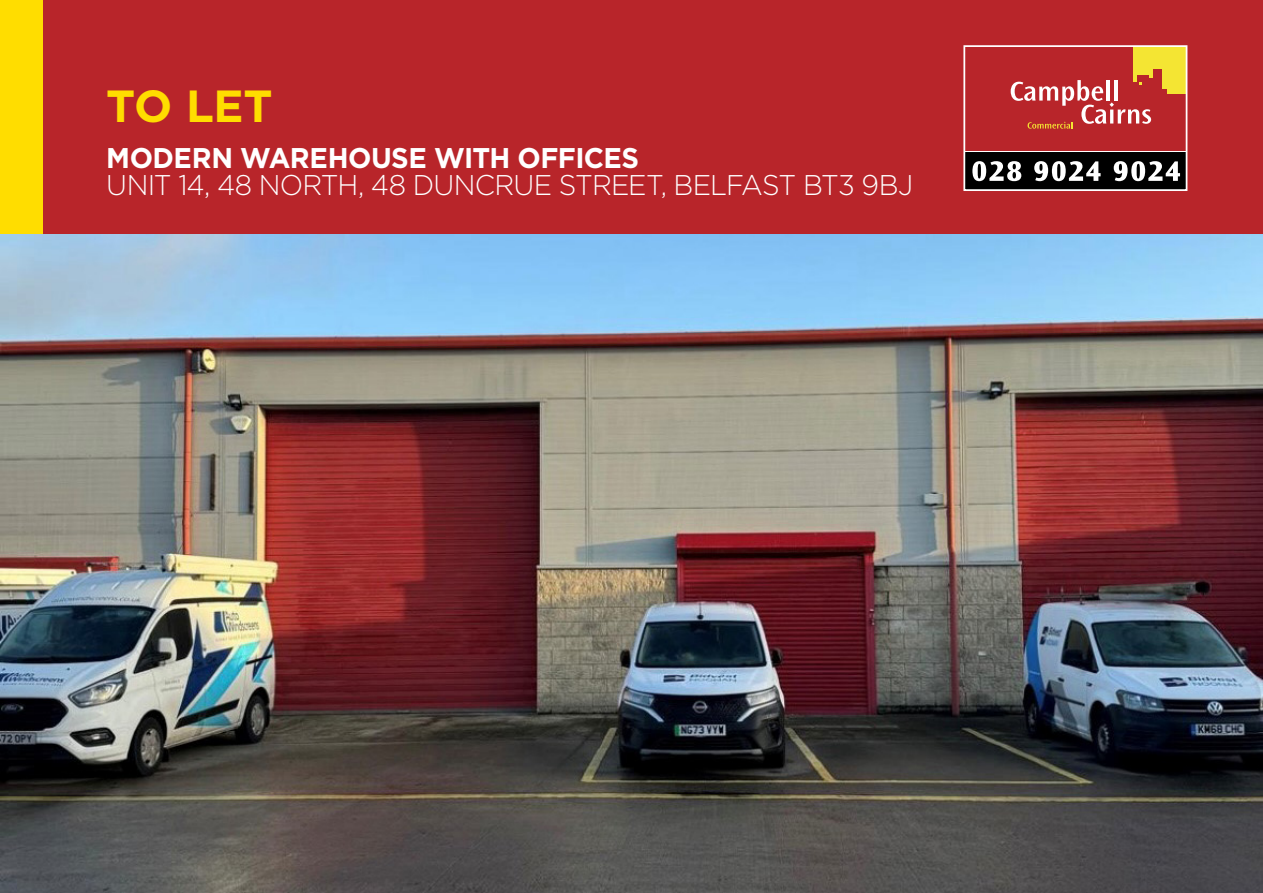
<style>
.page{position:relative;width:1263px;height:893px;background:#fff}
.page>*{position:absolute;margin:0;border:0;box-sizing:border-box;transform-origin:0 0}
.t1{font:700 45px "Gotham HTF";color:#fd0}
.t2{font:300 28.5px "Gotham HTF";letter-spacing:-.03em;color:#fff;scale:.96 1}
.t3{font:700 28.5px "Gotham HTF";letter-spacing:-.02em;color:#fff;scale:.96 1}
</style>
<div class="page">
<img style="left:0;top:234px;width:1263px;height:659px">
<div style="left:0;top:0;width:1263px;height:234px;background:#b8252a"></div>
<div style="left:1134px;top:46px;width:52px;height:36px;background:#f4e533"></div>
<div style="left:1162px;top:75px;width:24px;height:19px;background:#f4e533"></div>
<div style="left:1153px;top:69px;width:9px;height:25px;background:#b8252a"></div>
<div style="left:1137px;top:75px;width:12px;height:11px;background:#b8252a"></div>
<div style="left:1154px;top:89px;width:12px;height:8px;background:#b8252a"></div>
<div style="left:1145px;top:78px;width:12px;height:12px;background:#b8252a"></div>
<svg style="left:1011px;top:80px;width:140px;height:49px"></svg>
<div style="left:965px;top:152px;width:221px;height:38px;background:#000"></div>
<svg style="left:972px;top:161px;width:49px;height:20px"></svg>
<svg style="left:1034px;top:161px;width:66px;height:20px"></svg>
<svg style="left:1114px;top:161px;width:66px;height:20px"></svg>
<div style="left:963px;top:45px;width:224px;height:146px;border:2px solid #fff"></div>
<div style="left:0;top:0;width:43px;height:234px;background:#fd0"></div>
<h1 class="t1" style="left:106px;top:80px;width:168px">TO LET</h1>
<p class="t3" style="left:106px;top:141px;width:557px">MODERN WAREHOUSE WITH OFFICES</p>
<p class="t2" style="left:106px;top:169px;width:842px">UNIT 14, 48 NORTH, 48 DUNCRUE STREET, BELFAST BT3 9BJ</p>
</div>
